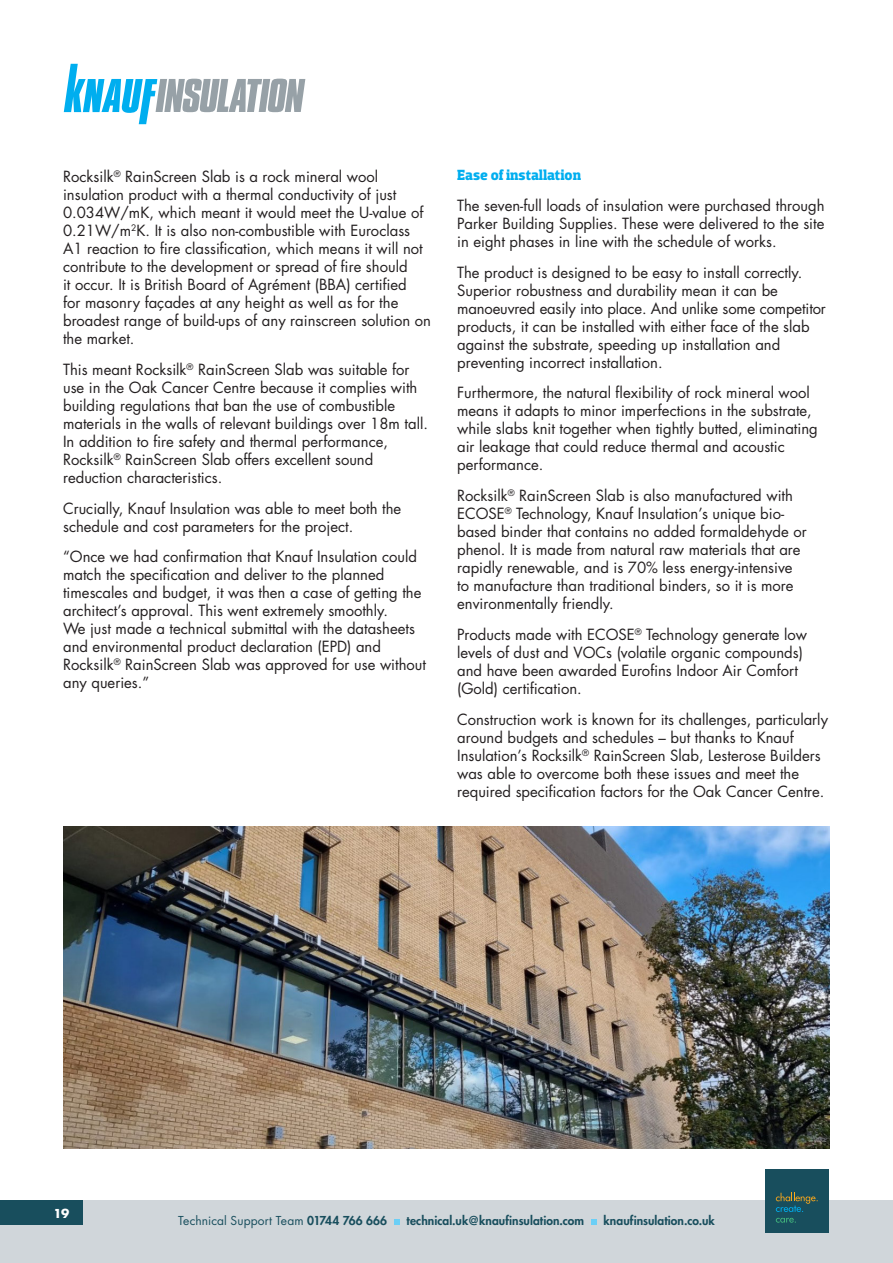
<style>
.page{position:relative;width:893px;height:1263px;background:#fff}
.page>*{position:absolute;margin:0;border:0;box-sizing:border-box;transform-origin:0 0}
.t1{font:15px/18px "Futura Std";color:#231f20}
.t2{font:700 15px "Dobra Slab";color:#00aeef}
.t3{font:800 12px "Futura Std";letter-spacing:.005em;color:#184e5d}
.t4{font:12px "Futura Std";letter-spacing:.01em;color:#184e5d}
.t5{font:700 12px "Futura Std";color:#fff}
.s1{font-weight:800}
</style>
<div class="page">
<div style="left:0;top:1201px;width:893px;height:62px;background:#d0d6da"></div>
<svg style="left:394px;top:1220px;width:6px;height:5px"></svg>
<svg style="left:591px;top:1220px;width:6px;height:5px"></svg>
<div style="left:0;top:1201px;width:82px;height:24px;background:#184e5d"></div>
<div style="left:765px;top:1169px;width:64px;height:63px;background:#184e5d"></div>
<svg style="left:776px;top:1193px;width:42px;height:19px"></svg>
<svg style="left:776px;top:1218px;width:20px;height:4px"></svg>
<svg style="left:64px;top:64px;width:241px;height:60px"></svg>
<img style="left:63px;top:826px;width:766px;height:322px">
<p class="t1" style="left:63px;top:168px;width:369px">Rocksilk<sup>®</sup> RainScreen Slab is a rock mineral wool insulation product with a thermal conductivity of just 0.034W/mK, which meant it would meet the U-value of 0.21W/m<sup>2</sup>K. It is also non-combustible with Euroclass A1 reaction to fire classification, which means it will not contribute to the development or spread of fire should<br>it occur. It is British Board of Agrément (BBA) certified<br>for masonry façades at any height as well as for the broadest range of build-ups of any rainscreen solution on the market.</p>
<p class="t1" style="left:63px;top:360px;width:366px">This meant Rocksilk<sup>®</sup> RainScreen Slab was suitable for use in the Oak Cancer Centre because it complies with building regulations that ban the use of combustible materials in the walls of relevant buildings over 18m tall.<br>In addition to fire safety and thermal performance, Rocksilk<sup>®</sup> RainScreen Slab offers excellent sound reduction characteristics.</p>
<p class="t1" style="left:63px;top:499px;width:340px">Crucially, Knauf Insulation was able to meet both the schedule and cost parameters for the project.</p>
<p class="t1" style="left:63px;top:548px;width:364px">“Once we had confirmation that Knauf Insulation could match the specification and deliver to the planned timescales and budget, it was then a case of getting the architect’s approval. This went extremely smoothly.<br>We just made a technical submittal with the datasheets and environmental product declaration (EPD) and Rocksilk<sup>®</sup> RainScreen Slab was approved for use without any queries.”</p>
<p class="t2" style="left:457px;top:166px;width:125px">Ease of installation</p>
<p class="t1" style="left:457px;top:197px;width:369px;text-align:justify">The seven-full loads of insulation were purchased through Parker Building Supplies. These were delivered to the site in eight phases in line with the schedule of works.</p>
<p class="t1" style="left:457px;top:263px;width:370px">The product is designed to be easy to install correctly.<br>Superior robustness and durability mean it can be manoeuvred easily into place. And unlike some competitor products, it can be installed with either face of the slab against the substrate, speeding up installation and preventing incorrect installation.</p>
<p class="t1" style="left:457px;top:384px;width:362px">Furthermore, the natural flexibility of rock mineral wool means it adapts to minor imperfections in the substrate, while slabs knit together when tightly butted, eliminating air leakage that could reduce thermal and acoustic performance.</p>
<p class="t1" style="left:457px;top:487px;width:351px">Rocksilk<sup>®</sup> RainScreen Slab is also manufactured with ECOSE<sup>®</sup> Technology, Knauf Insulation’s unique bio&shy;based binder that contains no added formaldehyde or phenol. It is made from natural raw materials that are rapidly renewable, and is 70% less energy-intensive to manufacture than traditional binders, so it is more environmentally friendly.</p>
<p class="t1" style="left:457px;top:626px;width:352px">Products made with ECOSE<sup>®</sup> Technology generate low levels of dust and VOCs (volatile organic compounds) and have been awarded Eurofins Indoor Air Comfort (Gold) certification.</p>
<p class="t1" style="left:457px;top:710px;width:372px">Construction work is known for its challenges, particularly around budgets and schedules – but thanks to Knauf Insulation’s Rocksilk<sup>®</sup> RainScreen Slab, Lesterose Builders was able to overcome both these issues and meet the required specification factors for the Oak Cancer Centre.</p>
<p class="t5" style="left:54px;top:1205px;width:17px">19</p>
<p class="t4" style="left:178px;top:1213px;width:211px">Technical Support Team <span class="s1">01744 766 666</span></p>
<p class="t3" style="left:406px;top:1213px;width:179px">technical.uk@knaufinsulation.com</p>
<p class="t3" style="left:603px;top:1213px;width:113px">knaufinsulation.co.uk</p>
</div>
